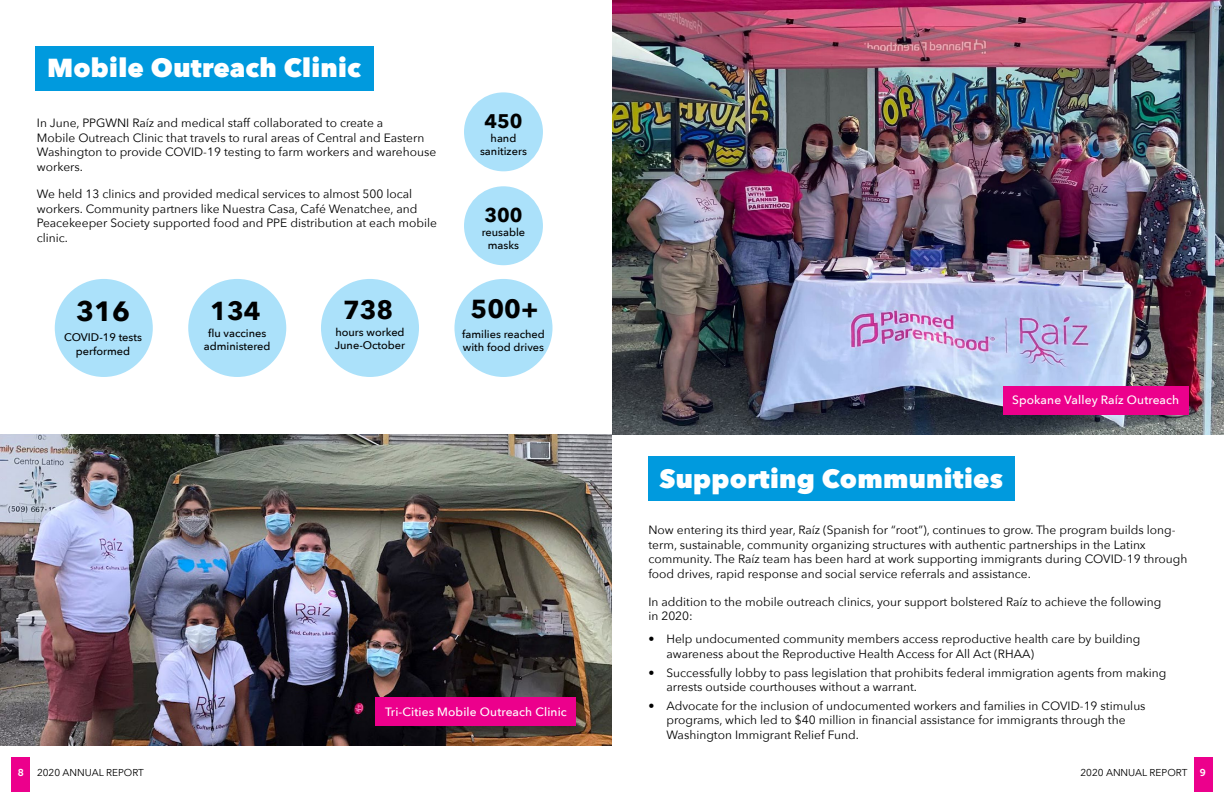
<style>
.page{position:relative;width:1224px;height:792px;background:#fff}
.page>*{position:absolute;margin:0;border:0;box-sizing:border-box;transform-origin:0 0}
.t1{font:700 27.8px "Avenir Next";color:#000101}
.t2{font:800 26px "Avenir Next";letter-spacing:.01em;color:#fff}
.t3{font:700 26px "Avenir Next";color:#000101}
.t4{font:700 19.7px "Avenir Next";color:#000101}
.t5{font:12px/14.4px "Avenir Next";color:#000101}
.t6{font:12px/14.4px "Avenir Next";color:#000}
.t7{font:500 12px "Avenir Next";letter-spacing:.01em;color:#fff}
.t8{font:500 11px/13.2px "Avenir Next";color:#000101;text-align:center}
.t9{font:10px "Avenir Next";color:#000101}
.t10{font:10px "Museo Slab 700";color:#fff}
</style>
<div class="page">
<div style="left:12px;top:758px;width:18px;height:34px;background:#ec008c"></div>
<div style="left:1194px;top:758px;width:18px;height:34px;background:#ec008c"></div>
<img style="left:0;top:435px;width:612px;height:311px">
<div style="left:376px;top:697px;width:200px;height:29px;background:#ec008c"></div>
<div style="left:36px;top:46px;width:338px;height:44px;background:#009ade"></div>
<div style="left:55px;top:279px;width:98px;height:98px;background:#abe1fa;border-radius:50%"></div>
<div style="left:188px;top:279px;width:98px;height:98px;background:#abe1fa;border-radius:50%"></div>
<div style="left:321px;top:279px;width:98px;height:98px;background:#abe1fa;border-radius:50%"></div>
<div style="left:464px;top:186px;width:79px;height:79px;background:#abe1fa;border-radius:50%"></div>
<div style="left:464px;top:92px;width:79px;height:79px;background:#abe1fa;border-radius:50%"></div>
<div style="left:454px;top:279px;width:99px;height:98px;background:#abe1fa;border-radius:50%"></div>
<div style="left:648px;top:456px;width:367px;height:44px;background:#009ade"></div>
<img style="left:612px;top:0;width:612px;height:435px">
<div style="left:1003px;top:386px;width:185px;height:29px;background:#ec008c"></div>
<h2 class="t2" style="left:47px;top:51px;width:315px">Mobile Outreach Clinic</h2>
<p class="t6" style="left:37px;top:116px;width:401px">In June, PPGWNI Raíz and medical staff collaborated to create a<br>Mobile Outreach Clinic that travels to rural areas of Central and Eastern Washington to provide COVID-19 testing to farm workers and warehouse workers.</p>
<p class="t6" style="left:37px;top:187px;width:402px">We held 13 clinics and provided medical services to almost 500 local workers. Community partners like Nuestra Casa, Café Wenatchee, and Peacekeeper Society supported food and PPE distribution at each mobile clinic.</p>
<h1 class="t1" style="left:76px;top:287px;width:55px">316</h1>
<p class="t8" style="left:64px;top:331px;width:79px">COVID-19 tests performed</p>
<h2 class="t3" style="left:210px;top:288px;width:52px">134</h2>
<p class="t8" style="left:204px;top:326px;width:68px">flu vaccines administered</p>
<h2 class="t3" style="left:343px;top:287px;width:52px">738</h2>
<p class="t8" style="left:335px;top:325px;width:72px;text-align:left">hours worked<br>June-October</p>
<h3 class="t4" style="left:484px;top:104px;width:40px">450</h3>
<p class="t8" style="left:480px;top:131px;width:48px">hand sanitizers</p>
<h3 class="t4" style="left:484px;top:198px;width:40px">300</h3>
<p class="t8" style="left:482px;top:225px;width:45px">reusable masks</p>
<h2 class="t3" style="left:471px;top:287px;width:69px">500+</h2>
<p class="t8" style="left:462px;top:327px;width:84px;text-align:left">families reached with food drives</p>
<p class="t7" style="left:1012px;top:390px;width:169px">Spokane Valley RaÍz Outreach</p>
<p class="t7" style="left:385px;top:701px;width:183px">Tri-Cities Mobile Outreach Clinic</p>
<h2 class="t2" style="left:660px;top:463px;width:345px">Supporting Communities</h2>
<p class="t5" style="left:648px;top:523px;width:541px">Now entering its third year, Raíz (Spanish for “root”), continues to grow. The program builds long&shy;term, sustainable, community organizing structures with authentic partnerships in the Latinx community. The Raíz team has been hard at work supporting immigrants during COVID-19 through food drives, rapid response and social service referrals and assistance.</p>
<p class="t5" style="left:648px;top:594px;width:514px">In addition to the mobile outreach clinics, your support bolstered Raíz to achieve the following in 2020:</p>
<p class="t5" style="left:666px;top:631px;width:475px;text-indent:-18px">• Help undocumented community members access reproductive health care by building awareness about the Reproductive Health Access for All Act (RHAA)</p>
<p class="t5" style="left:666px;top:665px;width:502px;text-indent:-18px">• Successfully lobby to pass legislation that prohibits federal immigration agents from making arrests outside courthouses without a warrant.</p>
<p class="t5" style="left:666px;top:698px;width:481px;text-indent:-18px">• Advocate for the inclusion of undocumented workers and families in COVID-19 stimulus programs, which led to $40 million in financial assistance for immigrants through the<br>Washington Immigrant Relief Fund.</p>
<p class="t10" style="left:18px;top:766px;width:8px">8</p>
<p class="t9" style="left:37px;top:764px;width:108px">2020 ANNUAL REPORT</p>
<p class="t9" style="left:1080px;top:764px;width:108px">2020 ANNUAL REPORT</p>
<p class="t10" style="left:1200px;top:766px;width:8px">9</p>
</div>
